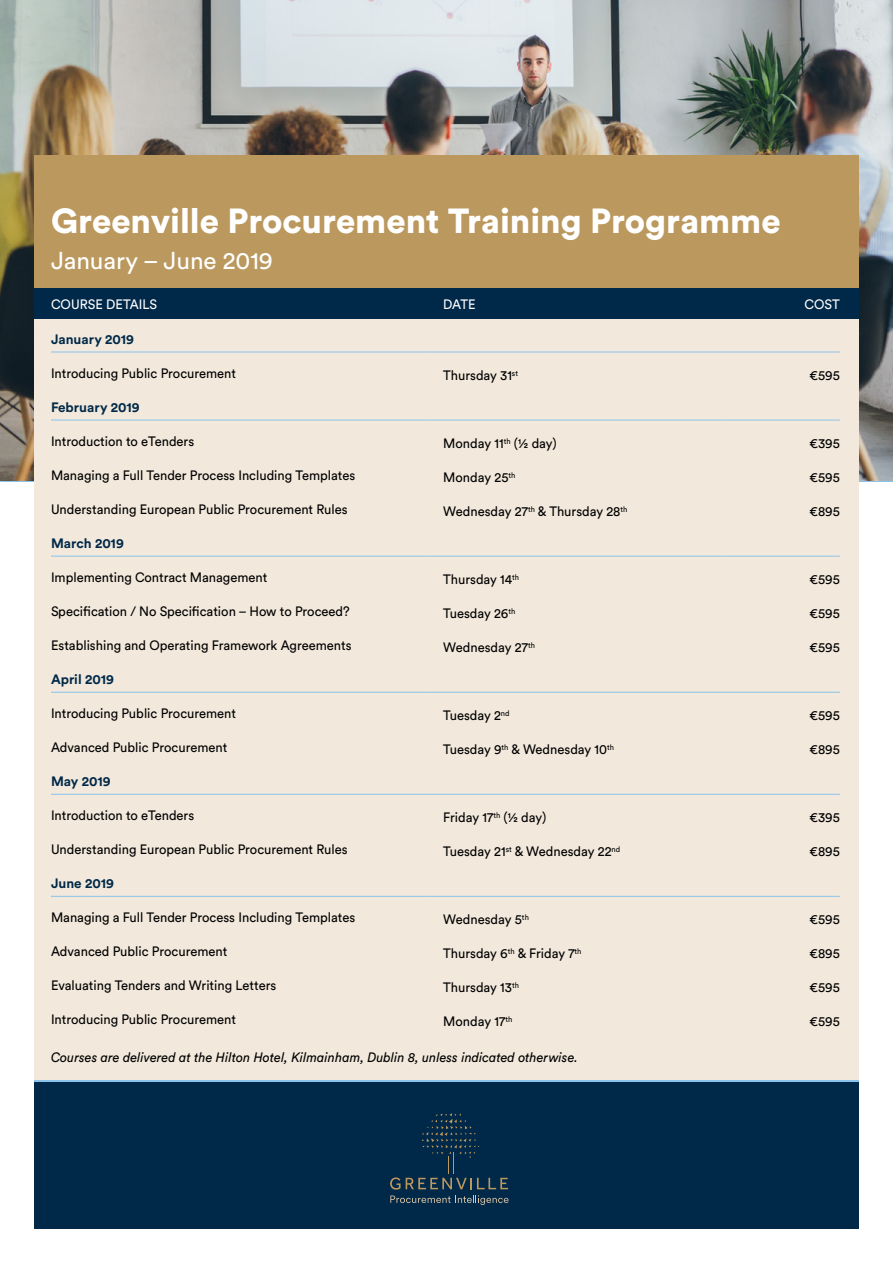
<style>
.page{position:relative;width:893px;height:1263px;background:#fff}
.page>*{position:absolute;margin:0;border:0;box-sizing:border-box;transform-origin:0 0}
.t1{font:900 34.5px "Circular Std";color:#fff}
.t2{font:24.15px "Circular Std";color:#fff}
.t3{font:13.5px "Circular Std";color:#000;scale:.96 1}
.t4{font:italic 13.5px "Circular Std";color:#000;scale:.96 1}
.t5{font:700 13.5px "Circular Std";color:#002848}
.t6{font:13.5px "Circular Std";color:#fff;scale:.96 1}
</style>
<div class="page">
<img style="left:0;top:0;width:893px;height:481px">
<div style="left:34px;top:318px;width:825px;height:764px;background:#f2e9dc"></div>
<div style="left:34px;top:155px;width:825px;height:163px;background:#bb985d"></div>
<div style="left:34px;top:288px;width:825px;height:31px;background:#002848"></div>
<hr style="left:34px;top:1080px;width:825px;height:2px;background:#89c2eb">
<div style="left:34px;top:1082px;width:825px;height:147px;background:#002848"></div>
<svg style="left:390px;top:1195px;width:118px;height:10px"></svg>
<svg style="left:390px;top:1113px;width:118px;height:76px"></svg>
<hr style="left:51px;top:352px;width:378px;height:1px;background:#89c2eb">
<hr style="left:429px;top:352px;width:292px;height:1px;background:#89c2eb">
<hr style="left:721px;top:352px;width:119px;height:1px;background:#89c2eb">
<hr style="left:51px;top:420px;width:378px;height:1px;background:#89c2eb">
<hr style="left:429px;top:420px;width:292px;height:1px;background:#89c2eb">
<hr style="left:721px;top:420px;width:119px;height:1px;background:#89c2eb">
<hr style="left:51px;top:556px;width:378px;height:1px;background:#89c2eb">
<hr style="left:429px;top:556px;width:292px;height:1px;background:#89c2eb">
<hr style="left:721px;top:556px;width:119px;height:1px;background:#89c2eb">
<hr style="left:51px;top:896px;width:378px;height:1px;background:#89c2eb">
<hr style="left:429px;top:896px;width:292px;height:1px;background:#89c2eb">
<hr style="left:721px;top:896px;width:119px;height:1px;background:#89c2eb">
<hr style="left:51px;top:794px;width:378px;height:1px;background:#89c2eb">
<hr style="left:429px;top:794px;width:292px;height:1px;background:#89c2eb">
<hr style="left:721px;top:794px;width:119px;height:1px;background:#89c2eb">
<hr style="left:51px;top:692px;width:378px;height:1px;background:#89c2eb">
<hr style="left:429px;top:692px;width:292px;height:1px;background:#89c2eb">
<hr style="left:721px;top:692px;width:119px;height:1px;background:#89c2eb">
<h1 class="t1" style="left:51px;top:198px;width:731px">Greenville Procurement Training Programme</h1>
<h2 class="t2" style="left:51px;top:245px;width:223px">January – June 2019</h2>
<p class="t6" style="left:51px;top:296px;width:112px">COURSE DETAILS</p>
<p class="t6" style="left:443px;top:296px;width:35px">DATE</p>
<p class="t6" style="left:805px;top:296px;width:38px">COST</p>
<p class="t5" style="left:51px;top:330px;width:85px">January 2019</p>
<p class="t3" style="left:51px;top:365px;width:194px">Introducing Public Procurement</p>
<p class="t3" style="left:443px;top:367px;width:79px">Thursday 31<sup>st</sup></p>
<p class="t3" style="left:809px;top:367px;width:33px">€595</p>
<p class="t5" style="left:51px;top:398px;width:90px">February 2019</p>
<p class="t3" style="left:51px;top:433px;width:151px">Introduction to eTenders</p>
<p class="t3" style="left:443px;top:435px;width:120px">Monday 11<sup>th</sup> (1/2 day)</p>
<p class="t3" style="left:809px;top:435px;width:33px">€395</p>
<p class="t3" style="left:51px;top:467px;width:318px">Managing a Full Tender Process Including Templates</p>
<p class="t3" style="left:443px;top:469px;width:77px">Monday 25<sup>th</sup></p>
<p class="t3" style="left:809px;top:469px;width:33px">€595</p>
<p class="t3" style="left:51px;top:501px;width:311px">Understanding European Public Procurement Rules</p>
<p class="t3" style="left:443px;top:503px;width:193px">Wednesday 27<sup>th</sup> &amp; Thursday 28<sup>th</sup></p>
<p class="t3" style="left:809px;top:503px;width:34px">€895</p>
<p class="t5" style="left:51px;top:534px;width:74px">March 2019</p>
<p class="t3" style="left:51px;top:569px;width:227px">Implementing Contract Management</p>
<p class="t3" style="left:443px;top:571px;width:81px">Thursday 14<sup>th</sup></p>
<p class="t3" style="left:809px;top:571px;width:33px">€595</p>
<p class="t3" style="left:51px;top:603px;width:313px">Specification / No Specification – How to Proceed?</p>
<p class="t3" style="left:443px;top:605px;width:77px">Tuesday 26<sup>th</sup></p>
<p class="t3" style="left:809px;top:605px;width:33px">€595</p>
<p class="t3" style="left:51px;top:637px;width:315px">Establishing and Operating Framework Agreements</p>
<p class="t3" style="left:443px;top:639px;width:97px">Wednesday 27<sup>th</sup></p>
<p class="t3" style="left:809px;top:639px;width:33px">€595</p>
<p class="t5" style="left:51px;top:670px;width:64px">April 2019</p>
<p class="t3" style="left:51px;top:705px;width:194px">Introducing Public Procurement</p>
<p class="t3" style="left:443px;top:707px;width:71px">Tuesday 2<sup>nd</sup></p>
<p class="t3" style="left:809px;top:707px;width:33px">€595</p>
<p class="t3" style="left:51px;top:739px;width:185px">Advanced Public Procurement</p>
<p class="t3" style="left:443px;top:741px;width:179px">Tuesday 9<sup>th</sup> &amp; Wednesday 10<sup>th</sup></p>
<p class="t3" style="left:809px;top:741px;width:34px">€895</p>
<p class="t5" style="left:51px;top:772px;width:61px">May 2019</p>
<p class="t3" style="left:51px;top:807px;width:151px">Introduction to eTenders</p>
<p class="t3" style="left:443px;top:809px;width:109px">Friday 17<sup>th</sup> (1/2 day)</p>
<p class="t3" style="left:809px;top:809px;width:33px">€395</p>
<p class="t3" style="left:51px;top:841px;width:311px">Understanding European Public Procurement Rules</p>
<p class="t3" style="left:443px;top:843px;width:186px">Tuesday 21<sup>st</sup> &amp; Wednesday 22<sup>nd</sup></p>
<p class="t3" style="left:809px;top:843px;width:34px">€895</p>
<p class="t5" style="left:51px;top:874px;width:64px">June 2019</p>
<p class="t3" style="left:51px;top:909px;width:318px">Managing a Full Tender Process Including Templates</p>
<p class="t3" style="left:443px;top:911px;width:91px">Wednesday 5<sup>th</sup></p>
<p class="t3" style="left:809px;top:911px;width:33px">€595</p>
<p class="t3" style="left:51px;top:943px;width:185px">Advanced Public Procurement</p>
<p class="t3" style="left:443px;top:945px;width:146px">Thursday 6<sup>th</sup> &amp; Friday 7<sup>th</sup></p>
<p class="t3" style="left:809px;top:945px;width:34px">€895</p>
<p class="t3" style="left:51px;top:977px;width:236px">Evaluating Tenders and Writing Letters</p>
<p class="t3" style="left:443px;top:979px;width:80px">Thursday 13<sup>th</sup></p>
<p class="t3" style="left:809px;top:979px;width:33px">€595</p>
<p class="t3" style="left:51px;top:1011px;width:194px">Introducing Public Procurement</p>
<p class="t3" style="left:443px;top:1013px;width:73px">Monday 17<sup>th</sup></p>
<p class="t3" style="left:809px;top:1013px;width:33px">€595</p>
<p class="t4" style="left:51px;top:1049px;width:550px">Courses are delivered at the Hilton Hotel, Kilmainham, Dublin 8, unless indicated otherwise.</p>
</div>
